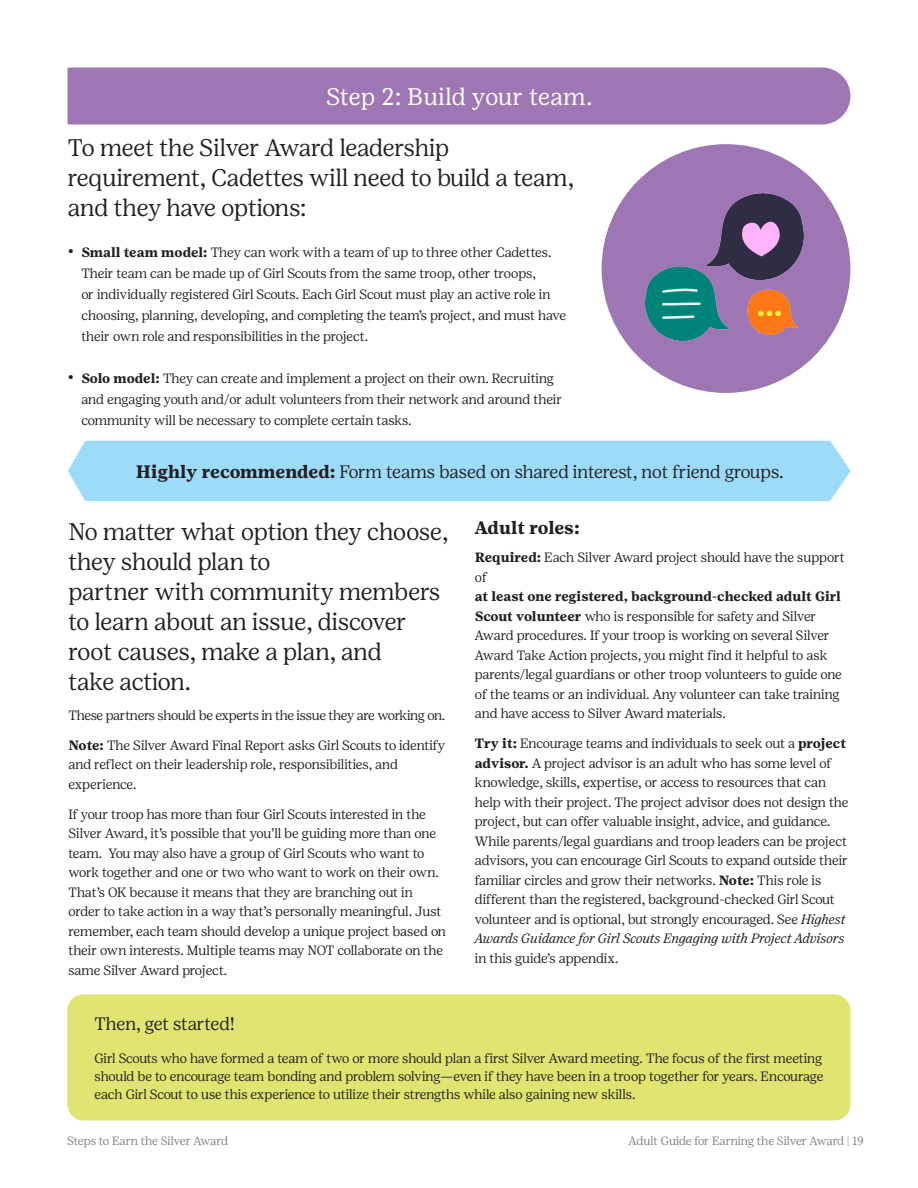
<style>
.page{position:relative;width:918px;height:1188px;background:#fff}
.page>*{position:absolute;margin:0;border:0;box-sizing:border-box;transform-origin:0 0}
.Intro_Copy{font:300 24px/30px "Girl Scout Display";color:#231f20}
.Headline{font:24px "Girl Scout Text";color:#fff}
.Highlighted_copy_-_in_shape{font:300 18px "Girl Scout Display";color:#231f20}
.Bold_Subhead{font:700 18px "Girl Scout Text";letter-spacing:-.01em;color:#231f20}
.Copy{font:300 13.5px/19.5px "Girl Scout Display";letter-spacing:-.005em;color:#231f20}
.Intro_Copy-2{font:300 13.5px/18px "Girl Scout Display";color:#231f20;text-align:justify}
.header_footer{font:300 12px "Girl Scout Display";color:#808285}
.s1{font-family:"Girl Scout Text";font-weight:700}
.s2{font-style:italic}
</style>
<div class="page">
<div style="left:602px;top:144px;width:248px;height:249px;background:#9e76b3;border-radius:50%"></div>
<div style="left:67px;top:994px;width:783px;height:126px;background:#dfe570;border-radius:16px"></div>
<div style="left:68px;top:67px;width:783px;height:58px;background:#9e76b3"></div>
<div style="left:68px;top:441px;width:783px;height:60px;background:#9cdcf8"></div>
<img style="left:645px;top:193px;width:159px;height:148px">
<p class="Headline" style="left:326px;top:82px;width:268px">Step 2: Build your team.</p>
<p class="Intro_Copy" style="left:68px;top:132px;width:507px">To meet the Silver Award leadership requirement, Cadettes will need to build a team, and they have options:</p>
<p class="Copy" style="left:81px;top:241px;width:486px;line-height:21px;text-indent:-14px"><span class="s1">• Small team model:</span> They can work with a team of up to three other Cadettes.<br>Their team can be made up of Girl Scouts from the same troop, other troops,<br>or individually registered Girl Scouts. Each Girl Scout must play an active role in choosing, planning, developing, and completing the team’s project, and must have their own role and responsibilities in the project.</p>
<p class="Copy" style="left:81px;top:367px;width:482px;line-height:21px;text-indent:-14px"><span class="s1">• Solo model:</span> They can create and implement a project on their own. Recruiting and engaging youth and/or adult volunteers from their network and around their community will be necessary to complete certain tasks.</p>
<p class="Highlighted_copy_-_in_shape" style="left:136px;top:461px;width:649px"><span class="s1">Highly recommended:</span> Form teams based on shared interest, not friend groups.</p>
<p class="Intro_Copy" style="left:68px;top:516px;width:381px">No matter what option they choose, they should plan to<br>partner with community members to learn about an issue, discover root causes, make a plan, and<br>take action.</p>
<p class="Copy" style="left:68px;top:705px;width:378px">These partners should be experts in the issue they are working on.</p>
<p class="Copy" style="left:68px;top:735px;width:378px"><span class="s1">Note:</span> The Silver Award Final Report asks Girl Scouts to identify and reflect on their leadership role, responsibilities, and experience.</p>
<p class="Copy" style="left:68px;top:804px;width:379px">If your troop has more than four Girl Scouts interested in the Silver Award, it’s possible that you’ll be guiding more than one team. You may also have a group of Girl Scouts who want to work together and one or two who want to work on their own.<br>That’s OK because it means that they are branching out in order to take action in a way that’s personally meaningful. Just remember, each team should develop a unique project based on their own interests. Multiple teams may NOT collaborate on the same Silver Award project.</p>
<p class="Bold_Subhead" style="left:475px;top:517px;width:106px">Adult roles:</p>
<p class="Copy" style="left:475px;top:547px;width:371px"><span class="s1">Required:</span> Each Silver Award project should have the support of<br><span class="s1">at least one registered, background-checked adult Girl Scout volunteer</span> who is responsible for safety and Silver Award procedures. If your troop is working on several Silver Award Take Action projects, you might find it helpful to ask parents/legal guardians or other troop volunteers to guide one of the teams or an individual. Any volunteer can take training and have access to Silver Award materials.</p>
<p class="Copy" style="left:475px;top:733px;width:375px"><span class="s1">Try it:</span> Encourage teams and individuals to seek out a <span class="s1">project advisor.</span> A project advisor is an adult who has some level of knowledge, skills, expertise, or access to resources that can help with their project. The project advisor does not design the project, but can offer valuable insight, advice, and guidance.<br>While parents/legal guardians and troop leaders can be project advisors, you can encourage Girl Scouts to expand outside their familiar circles and grow their networks. <span class="s1">Note:</span> This role is different than the registered, background-checked Girl Scout volunteer and is optional, but strongly encouraged. See <span class="s2">Highest Awards Guidance for Girl Scouts Engaging with Project Advisors </span>in this guide’s appendix.</p>
<p class="Highlighted_copy_-_in_shape" style="left:94px;top:1013px;width:142px">Then, get started!</p>
<p class="Intro_Copy-2" style="left:94px;top:1049px;width:730px">Girl Scouts who have formed a team of two or more should plan a first Silver Award meeting. The focus of the first meeting should be to encourage team bonding and problem solving—even if they have been in a troop together for years. Encourage each Girl Scout to use this experience to utilize their strengths while also gaining new skills.</p>
<p class="header_footer" style="left:67px;top:1134px;width:162px">Steps to Earn the Silver Award</p>
<p class="header_footer" style="left:629px;top:1134px;width:237px">Adult Guide for Earning the Silver Award | 19</p>
</div>
